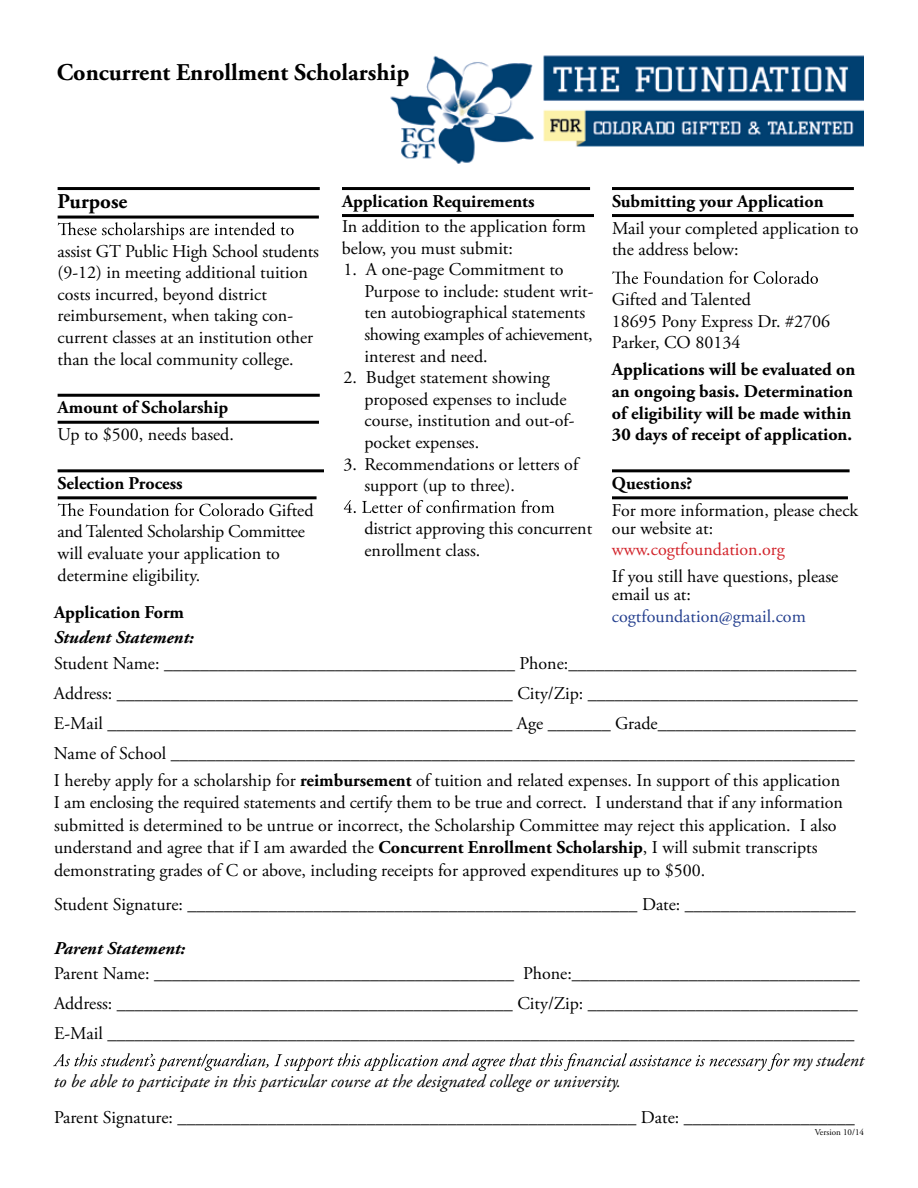
<style>
.page{position:relative;width:918px;height:1188px;background:#fff}
.page>*{position:absolute;margin:0;border:0;box-sizing:border-box;transform-origin:0 0}
.t1{font:700 24px "Adobe Garamond Pro";color:#000}
.t2{font:700 21px "Adobe Garamond Pro";color:#000}
.t3{font:18px/21.6px "Adobe Garamond Pro";color:#000}
.t4{font:700 18px/21.6px "Adobe Garamond Pro";color:#000}
.t5{font:italic 18px "Adobe Garamond Pro";color:#000}
.t6{font:italic 700 18px "Adobe Garamond Pro";color:#000}
.t7{font:18px "Adobe Garamond Pro";color:#25408f}
.t8{font:18px "Adobe Garamond Pro";color:#d2232a}
.t9{font:9px "Adobe Garamond Pro";color:#000}
.s1{font-weight:700}
</style>
<div class="page">
<svg style="left:53px;top:1053px;width:737px;height:18px"></svg>
<hr style="left:58px;top:187px;width:262px;height:3px;background:#000">
<hr style="left:58px;top:216px;width:261px;height:3px;background:#000">
<hr style="left:58px;top:394px;width:262px;height:3px;background:#000">
<hr style="left:58px;top:421px;width:261px;height:3px;background:#000">
<hr style="left:58px;top:469px;width:266px;height:3px;background:#000">
<hr style="left:58px;top:496px;width:259px;height:3px;background:#000">
<svg style="left:58px;top:222px;width:236px;height:18px"></svg>
<svg style="left:58px;top:503px;width:206px;height:13px"></svg>
<hr style="left:342px;top:187px;width:248px;height:3px;background:#000">
<hr style="left:342px;top:214px;width:252px;height:3px;background:#000">
<svg style="left:344px;top:500px;width:210px;height:13px"></svg>
<hr style="left:612px;top:187px;width:242px;height:3px;background:#000">
<hr style="left:612px;top:214px;width:242px;height:3px;background:#000">
<hr style="left:612px;top:469px;width:238px;height:3px;background:#000">
<hr style="left:612px;top:496px;width:236px;height:3px;background:#000">
<svg style="left:612px;top:271px;width:206px;height:13px"></svg>
<img style="left:390px;top:55px;width:474px;height:109px">
<h1 class="t1" style="left:57px;top:59px;width:354px">Concurrent Enrollment Scholarship</h1>
<p class="t4" style="left:342px;top:190px;width:194px">Application Requirements</p>
<p class="t3" style="left:342px;top:216px;width:246px">In addition to the application form below, you must submit:</p>
<p class="t3" style="left:364px;top:259px;width:230px;text-indent:-21px">1. A one-page Commitment to<br>Purpose to include: student writ&shy;ten autobiographical statements showing examples of achievement, interest and need.</p>
<p class="t3" style="left:364px;top:367px;width:212px;text-indent:-21px">2. Budget statement showing proposed expenses to include course, institution and out-of&shy;pocket expenses.</p>
<p class="t3" style="left:364px;top:454px;width:215px;text-indent:-21px">3. Recommendations or letters of support (up to three).</p>
<p class="t3" style="left:364px;top:519px;width:229px">district approving this concurrent enrollment class.</p>
<p class="t4" style="left:612px;top:190px;width:213px">Submitting your Application</p>
<p class="t3" style="left:612px;top:218px;width:248px">Mail your completed application to the address below:</p>
<p class="t3" style="left:612px;top:289px;width:220px">Gifted and Talented<br>18695 Pony Express Dr. #2706<br>Parker, CO 80134</p>
<p class="t4" style="left:612px;top:359px;width:245px">Applications will be evaluated on an ongoing basis. Determination of eligibility will be made within 30 days of receipt of application.</p>
<p class="t4" style="left:612px;top:473px;width:82px">Questions?</p>
<p class="t3" style="left:612px;top:502px;width:248px;line-height:18px">For more information, please check our website at:</p>
<p class="t8" style="left:612px;top:539px;width:174px">www.cogtfoundation.org</p>
<p class="t3" style="left:612px;top:568px;width:228px;line-height:18px">If you still have questions, please email us at:</p>
<p class="t7" style="left:612px;top:606px;width:195px">cogtfoundation@gmail.com</p>
<p class="t2" style="left:58px;top:189px;width:71px">Purpose</p>
<p class="t3" style="left:58px;top:241px;width:263px">assist GT Public High School students (9-12) in meeting additional tuition costs incurred, beyond district reimbursement, when taking con&shy;current classes at an institution other than the local community college.</p>
<p class="t4" style="left:58px;top:397px;width:172px">Amount of Scholarship</p>
<p class="t3" style="left:58px;top:424px;width:178px">Up to $500, needs based.</p>
<p class="t4" style="left:58px;top:473px;width:127px">Selection Process</p>
<p class="t3" style="left:58px;top:500px;width:258px;text-indent:211px">Gifted and Talented Scholarship Committee will evaluate your application to determine eligibility.</p>
<p class="t4" style="left:54px;top:602px;width:132px">Application Form</p>
<p class="t6" style="left:54px;top:627px;width:141px">Student Statement:</p>
<p class="t3" style="left:54px;top:649px;width:805px;line-height:30px;text-align:justify">Student Name: _______________________________________ Phone:________________________________ Address: ____________________________________________ City/Zip: ______________________________ E-Mail _____________________________________________ Age _______ Grade______________________ Name of School ____________________________________________________________________________</p>
<p class="t3" style="left:54px;top:770px;width:790px;line-height:22.5px">I hereby apply for a scholarship for <span class="s1">reimbursement</span> of tuition and related expenses. In support of this application I am enclosing the required statements and certify them to be true and correct. I understand that if any information submitted is determined to be untrue or incorrect, the Scholarship Committee may reject this application. I also understand and agree that if I am awarded the <span class="s1">Concurrent Enrollment Scholarship</span>, I will submit transcripts demonstrating grades of C or above, including receipts for approved expenditures up to $500.</p>
<p class="t3" style="left:54px;top:895px;width:803px">Student Signature: __________________________________________________ Date: ___________________</p>
<p class="t6" style="left:54px;top:937px;width:133px">Parent Statement:</p>
<p class="t3" style="left:54px;top:959px;width:807px;line-height:30px;text-align:justify">Parent Name: ________________________________________ Phone:________________________________ Address: ____________________________________________ City/Zip: ______________________________ E-Mail ___________________________________________________________________________________</p>
<p class="t5" style="left:793px;top:1050px;width:73px">my student</p>
<p class="t5" style="left:54px;top:1071px;width:568px">to be able to participate in this particular course at the designated college or university.</p>
<p class="t3" style="left:54px;top:1107px;width:802px">Parent Signature: ___________________________________________________ Date: ___________________</p>
<p class="t9" style="left:815px;top:1127px;width:51px">Version 10/14</p>
</div>
